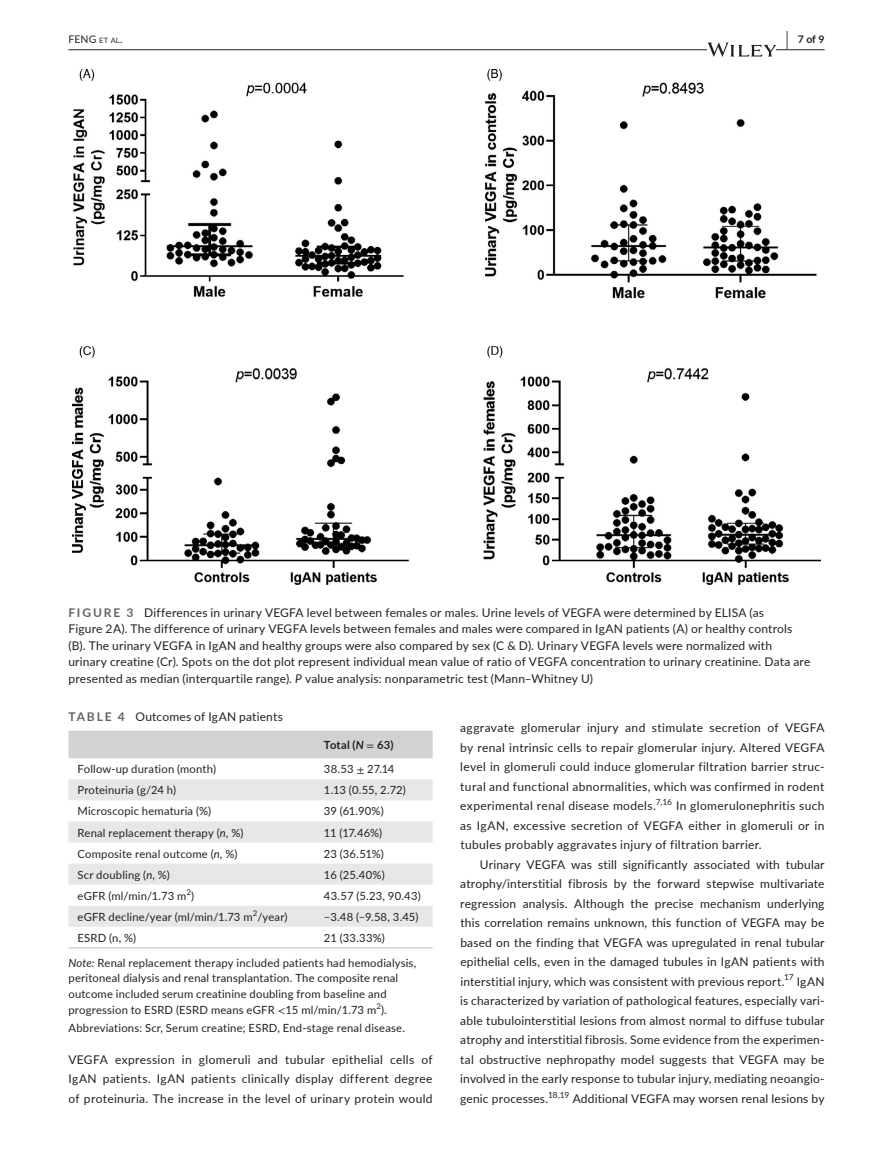
<style>
.page{position:relative;width:893px;height:1174px;background:#fff}
.page>*{position:absolute;margin:0;border:0;box-sizing:border-box;transform-origin:0 0}
.t1{font:12px/19.5px "Lato";letter-spacing:.015em;color:#231f20;text-align:justify}
.t2{font:11.25px/15.8px "Lato";letter-spacing:.015em;color:#231f20}
.t3{font:700 11.25px "Lato";letter-spacing:.02em;color:#231f20}
.t4{font:10.5px "Lato";color:#231f20}
.t5{font:700 10.5px "Lato";color:#231f20}
.t6{font:7.8px "Lato";color:#231f20}
.s1{font-size:7.35px}
.s2{font-size:19.5px}
.s3{font-weight:700;color:#636366}
.s4{font-style:italic}
.s5{font-family:"STIX";font-weight:400}
.s6{font-family:"STIX"}
</style>
<div class="page">
<hr style="left:68px;top:49px;width:756px;height:1px;background:#231f20">
<svg style="left:707px;top:42px;width:69px;height:15px"></svg>
<img style="left:72px;top:69px;width:749px;height:515px">
<div style="left:68px;top:730px;width:365px;height:28px;background:#d1d2d4"></div>
<svg style="left:68px;top:779px;width:365px;height:147px;fill:#e6e7e9"></svg>
<hr style="left:68px;top:947px;width:247px;height:1px;background:#d1d2d4">
<hr style="left:315px;top:947px;width:118px;height:1px;background:#d1d2d4">
<p class="t4" style="left:68px;top:31px;width:56px">FENG <span class="s1">et al</span>.</p>
<p class="t5" style="left:786px;top:31px;width:40px"><span class="s2">|</span> 7 of 9</p>
<p class="t1" style="left:68px;top:603px;width:743px;line-height:16.5px;text-align:left"><span class="s3">FIGURE 3</span> Differences in urinary VEGFA level between females or males. Urine levels of VEGFA were determined by ELISA (as<br>Figure 2A). The difference of urinary VEGFA levels between females and males were compared in IgAN patients (A) or healthy controls (B). The urinary VEGFA in IgAN and healthy groups were also compared by sex (C &amp; D). Urinary VEGFA levels were normalized with urinary creatine (Cr). Spots on the dot plot represent individual mean value of ratio of VEGFA concentration to urinary creatinine. Data are presented as median (interquartile range). <span class="s4">P</span> value analysis: nonparametric test (Mann–Whitney U)</p>
<p class="t1" style="left:68px;top:706px;width:216px"><span class="s3">TABLE 4</span> Outcomes of IgAN patients</p>
<p class="t3" style="left:324px;top:736px;width:71px">Total (<span class="s4">N</span> <span class="s5">=</span> 63)</p>
<p class="t2" style="left:77px;top:761px;width:140px">Follow-up duration (month)</p>
<p class="t2" style="left:324px;top:761px;width:72px">38.53 <span class="s6">±</span> 27.14</p>
<p class="t2" style="left:77px;top:782px;width:100px">Proteinuria (g/24 h)</p>
<p class="t2" style="left:324px;top:782px;width:83px">1.13 (0.55, 2.72)</p>
<p class="t2" style="left:77px;top:803px;width:135px">Microscopic hematuria (%)</p>
<p class="t2" style="left:324px;top:803px;width:61px">39 (61.90%)</p>
<p class="t2" style="left:77px;top:824px;width:167px">Renal replacement therapy (<span class="s4">n</span>, %)</p>
<p class="t2" style="left:324px;top:824px;width:60px">11 (17.46%)</p>
<p class="t2" style="left:77px;top:845px;width:162px">Composite renal outcome (<span class="s4">n</span>, %)</p>
<p class="t2" style="left:324px;top:845px;width:61px">23 (36.51%)</p>
<p class="t2" style="left:77px;top:866px;width:94px">Scr doubling (<span class="s4">n</span>, %)</p>
<p class="t2" style="left:324px;top:866px;width:62px">16 (25.40%)</p>
<p class="t2" style="left:77px;top:887px;width:118px">eGFR (ml/min/1.73 m )</p>
<p class="t1" style="left:460px;top:717px;width:366px">aggravate glomerular injury and stimulate secretion of VEGFA by renal intrinsic cells to repair glomerular injury. Altered VEGFA level in glomeruli could induce glomerular filtration barrier struc&shy;tural and functional abnormalities, which was confirmed in rodent experimental renal disease models.<sup>7,16</sup> In glomerulonephritis such as IgAN, excessive secretion of VEGFA either in glomeruli or in tubules probably aggravates injury of filtration barrier.</p>
<p class="t1" style="left:460px;top:854px;width:366px;text-indent:20px">Urinary VEGFA was still significantly associated with tubular atrophy/interstitial fibrosis by the forward stepwise multivariate regression analysis. Although the precise mechanism underlying this correlation remains unknown, this function of VEGFA may be based on the finding that VEGFA was upregulated in renal tubular epithelial cells, even in the damaged tubules in IgAN patients with interstitial injury, which was consistent with previous report.<sup>17</sup> IgAN is characterized by variation of pathological features, especially vari&shy;able tubulointerstitial lesions from almost normal to diffuse tubular atrophy and interstitial fibrosis. Some evidence from the experimen&shy;tal obstructive nephropathy model suggests that VEGFA may be involved in the early response to tubular injury, mediating neoangio&shy;genic processes.<sup>18,19</sup> Additional VEGFA may worsen renal lesions by</p>
<p class="t6" style="left:186px;top:886px;width:6px">2</p>
<p class="t2" style="left:324px;top:887px;width:98px">43.57 (5.23, 90.43)</p>
<p class="t2" style="left:77px;top:908px;width:212px">eGFR decline/year (ml/min/1.73 m /year)</p>
<p class="t6" style="left:253px;top:907px;width:6px">2</p>
<p class="t2" style="left:324px;top:908px;width:96px">−3.48 (−9.58, 3.45)</p>
<p class="t2" style="left:77px;top:929px;width:60px">ESRD (n, %)</p>
<p class="t2" style="left:324px;top:929px;width:62px">21 (33.33%)</p>
<p class="t2" style="left:68px;top:954px;width:349px"><span class="s4">Note:</span> Renal replacement therapy included patients had hemodialysis, peritoneal dialysis and renal transplantation. The composite renal outcome included serum creatinine doubling from baseline and progression to ESRD (ESRD means eGFR <span class="s6">&lt;</span>15 ml/min/1.73 m ).</p>
<p class="t6" style="left:376px;top:1000px;width:6px">2</p>
<p class="t2" style="left:68px;top:1019px;width:338px">Abbreviations: Scr, Serum creatine; ESRD, End-stage renal disease.</p>
<p class="t1" style="left:68px;top:1049px;width:366px">VEGFA expression in glomeruli and tubular epithelial cells of IgAN patients. IgAN patients clinically display different degree of proteinuria. The increase in the level of urinary protein would</p>
</div>
